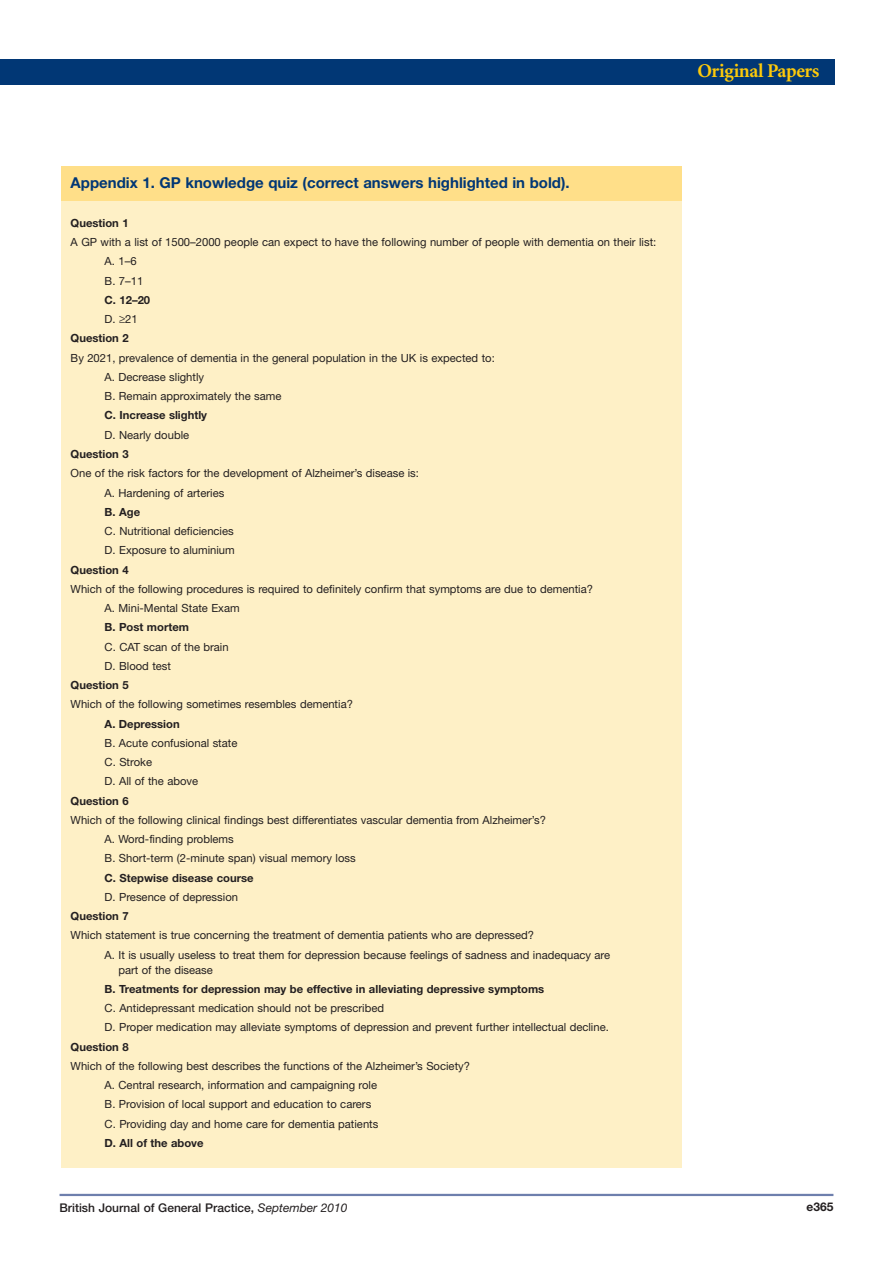
<style>
.page{position:relative;width:893px;height:1263px;background:#fff}
.page>*{position:absolute;margin:0;border:0;box-sizing:border-box;transform-origin:0 0}
.t1{font:700 19.5px "Minion";letter-spacing:-.02em;color:#feca0a}
.t2{font:700 15px "Helvetica Neue";color:#013775}
.t3{font:500 12px "Helvetica Neue";color:#231f20}
.t4{font:700 12px "Helvetica Neue";color:#231f20}
.t5{font:11.25px/19.2px "Helvetica Neue";color:#231f20}
.t6{font:700 11.25px "Helvetica Neue";color:#231f20}
.s1{font-weight:400;font-style:italic}
</style>
<div class="page">
<hr style="left:60px;top:1194px;width:773px;height:2px;background:#6e7fad">
<div style="left:0;top:60px;width:834px;height:25px;background:#013775"></div>
<div style="left:61px;top:167px;width:620px;height:1000px;background:#fef0c6"></div>
<div style="left:61px;top:167px;width:620px;height:34px;background:#ffdf89"></div>
<h2 class="t2" style="left:71px;top:177px;width:501px">Appendix 1. GP knowledge quiz (correct answers highlighted in bold).</h2>
<p class="t6" style="left:71px;top:219px;width:60px">Question 1</p>
<p class="t5" style="left:105px;top:234px;width:553px;text-indent:-34px">A GP with a list of 1500–2000 people can expect to have the following number of people with dementia on their list:<br>A. 1–6<br>B. 7–11</p>
<p class="t6" style="left:105px;top:296px;width:47px">C. 12–20</p>
<p class="t5" style="left:105px;top:311px;width:35px">D. ≥21</p>
<p class="t6" style="left:71px;top:334px;width:60px">Question 2</p>
<p class="t5" style="left:105px;top:349px;width:392px;text-indent:-34px">By 2021, prevalence of dementia in the general population in the UK is expected to:<br>A. Decrease slightly<br>B. Remain approximately the same</p>
<p class="t6" style="left:105px;top:411px;width:104px">C. Increase slightly</p>
<p class="t5" style="left:105px;top:426px;width:86px">D. Nearly double</p>
<p class="t6" style="left:71px;top:450px;width:60px">Question 3</p>
<p class="t5" style="left:105px;top:465px;width:316px;text-indent:-34px">One of the risk factors for the development of Alzheimer’s disease is:<br>A. Hardening of arteries</p>
<p class="t6" style="left:105px;top:508px;width:37px">B. Age</p>
<p class="t5" style="left:105px;top:522px;width:132px">C. Nutritional deficiencies<br>D. Exposure to aluminium</p>
<p class="t6" style="left:71px;top:565px;width:60px">Question 4</p>
<p class="t5" style="left:105px;top:580px;width:490px;text-indent:-34px">Which of the following procedures is required to definitely confirm that symptoms are due to dementia?<br>A. Mini-Mental State Exam</p>
<p class="t6" style="left:105px;top:623px;width:86px">B. Post mortem</p>
<p class="t5" style="left:105px;top:638px;width:126px">C. CAT scan of the brain<br>D. Blood test</p>
<p class="t6" style="left:71px;top:681px;width:60px">Question 5</p>
<p class="t5" style="left:71px;top:696px;width:284px">Which of the following sometimes resembles dementia?</p>
<p class="t6" style="left:105px;top:719px;width:77px">A. Depression</p>
<p class="t5" style="left:105px;top:734px;width:134px">B. Acute confusional state<br>C. Stroke<br>D. All of the above</p>
<p class="t6" style="left:71px;top:796px;width:60px">Question 6</p>
<p class="t5" style="left:105px;top:811px;width:443px;text-indent:-34px">Which of the following clinical findings best differentiates vascular dementia from Alzheimer’s?<br>A. Word-finding problems<br>B. Short-term (2-minute span) visual memory loss</p>
<p class="t6" style="left:105px;top:873px;width:151px">C. Stepwise disease course</p>
<p class="t5" style="left:105px;top:888px;width:135px">D. Presence of depression</p>
<p class="t6" style="left:71px;top:912px;width:60px">Question 7</p>
<p class="t5" style="left:105px;top:927px;width:507px;text-indent:-34px">Which statement is true concerning the treatment of dementia patients who are depressed?<br>A. It is usually useless to treat them for depression because feelings of sadness and inadequacy are</p>
<p class="t5" style="left:118px;top:961px;width:96px">part of the disease</p>
<p class="t6" style="left:105px;top:985px;width:441px">B. Treatments for depression may be effective in alleviating depressive symptoms</p>
<p class="t5" style="left:105px;top:999px;width:506px">C. Antidepressant medication should not be prescribed<br>D. Proper medication may alleviate symptoms of depression and prevent further intellectual decline.</p>
<p class="t6" style="left:71px;top:1042px;width:60px">Question 8</p>
<p class="t5" style="left:105px;top:1057px;width:367px;text-indent:-34px">Which of the following best describes the functions of the Alzheimer’s Society?<br>A. Central research, information and campaigning role<br>B. Provision of local support and education to carers<br>C. Providing day and home care for dementia patients</p>
<p class="t6" style="left:105px;top:1139px;width:100px">D. All of the above</p>
<h1 class="t1" style="left:697px;top:63px;width:124px">Original Papers</h1>
<p class="t3" style="left:60px;top:1203px;width:290px">British Journal of General Practice, <span class="s1">September 2010</span></p>
<p class="t4" style="left:806px;top:1202px;width:28px">e365</p>
</div>
